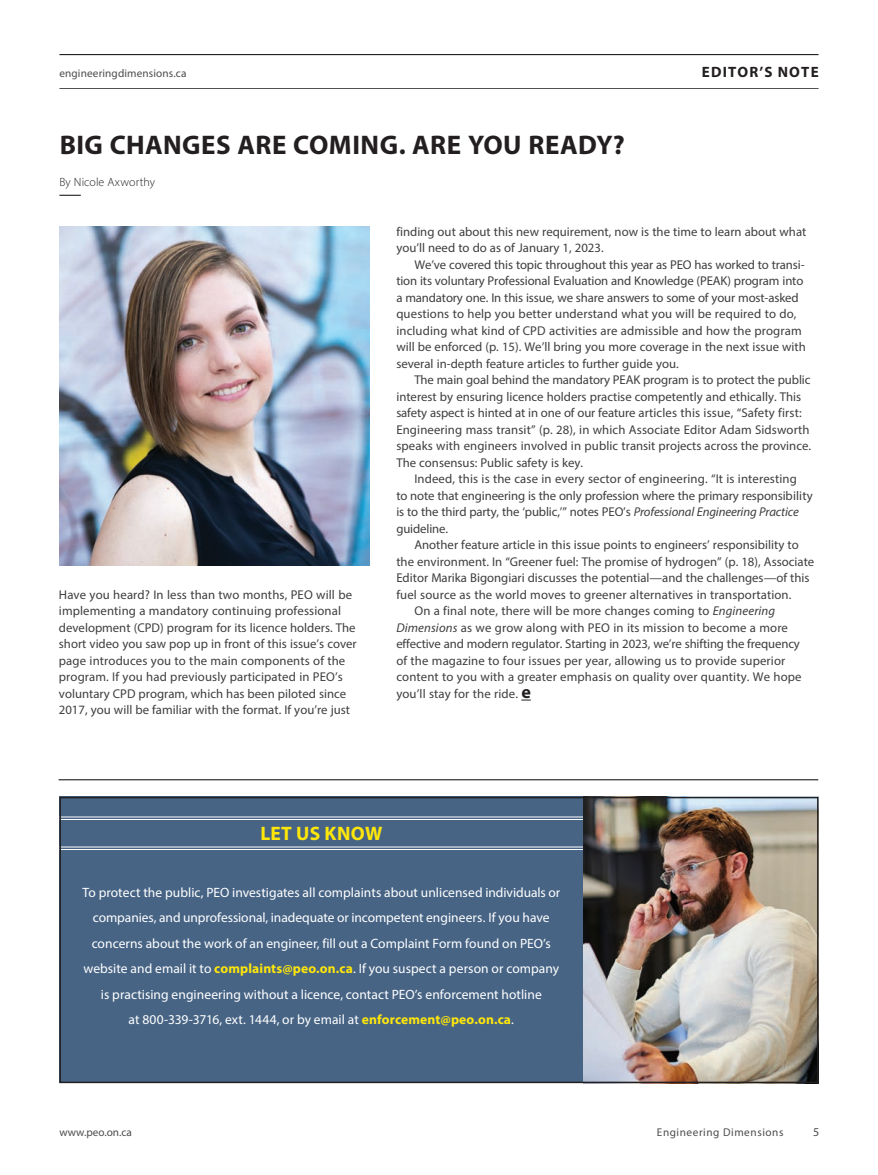
<style>
.page{position:relative;width:878px;height:1175px;background:#fff}
.page>*{position:absolute;margin:0;border:0;box-sizing:border-box;transform-origin:0 0}
.Head_2_Lines__2017{font:700 27px "Myriad Pro";letter-spacing:.015em;color:#231f20}
.t1{font:700 19.5px "Myriad Pro";letter-spacing:.015em;color:#ffe709}
.t2{font:700 15px "Myriad Pro";letter-spacing:.08em;color:#231f20}
.t3{font:13.5px/25.5px "Myriad Pro";color:#fff;text-align:center}
.Body_Myriad_Indent_2{font:12.75px/16.5px "Myriad Pro";color:#3e3e3f}
.Body_Myriad_2022{font:12.75px/16.5px "Myriad Pro";color:#3e3e3f}
.Byline_Left_2017{font:300 12px "Myriad Pro";letter-spacing:.01em;color:#231f20}
.t4{font:12px "Myriad Pro";color:#4b4c4d}
.t5{font:11.25px "Myriad Pro";letter-spacing:.015em;color:#4b4c4d}
.t6{font:11.25px "Myriad Pro";letter-spacing:.05em;color:#4b4c4d}
.s1{font-style:italic}
.s2{font-weight:700;font-size:18px;color:#231f20}
.s3{font-weight:700;color:#ffe709}
</style>
<div class="page">
<hr style="left:59px;top:54px;width:759px;height:1px;background:#231f20">
<hr style="left:59px;top:88px;width:759px;height:1px;background:#231f20">
<div style="left:59px;top:796px;width:759px;height:287px;background:#476485"></div>
<hr style="left:59px;top:816px;width:524px;height:1px;background:#fff">
<hr style="left:59px;top:819px;width:524px;height:1px;background:#fff">
<hr style="left:59px;top:846px;width:524px;height:1px;background:#fff">
<hr style="left:59px;top:849px;width:524px;height:1px;background:#fff">
<img style="left:583px;top:799px;width:232px;height:281px">
<div style="left:59px;top:796px;width:759px;height:287px;border:2px solid #231f20"></div>
<svg style="left:59px;top:195px;width:22px;height:1px"></svg>
<img style="left:59px;top:226px;width:310px;height:340px">
<hr style="left:59px;top:779px;width:759px;height:1px;background:#231f20">
<p class="t5" style="left:59px;top:66px;width:129px">engineeringdimensions.ca</p>
<p class="t2" style="left:701px;top:62px;width:118px">EDITOR’S NOTE</p>
<p class="Head_2_Lines__2017" style="left:60px;top:127px;width:566px">BIG CHANGES ARE COMING. ARE YOU READY?</p>
<p class="Byline_Left_2017" style="left:59px;top:175px;width:97px">By Nicole Axworthy</p>
<p class="Body_Myriad_2022" style="left:59px;top:586px;width:299px">Have you heard? In less than two months, PEO will be implementing a mandatory continuing professional development (CPD) program for its licence holders. The short video you saw pop up in front of this issue’s cover page introduces you to the main components of the program. If you had previously participated in PEO’s voluntary CPD program, which has been piloted since 2017, you will be familiar with the format. If you’re just</p>
<p class="Body_Myriad_2022" style="left:396px;top:223px;width:411px">finding out about this new requirement, now is the time to learn about what you’ll need to do as of January 1, 2023.</p>
<p class="Body_Myriad_Indent_2" style="left:396px;top:256px;width:411px;text-indent:18px">We’ve covered this topic throughout this year as PEO has worked to transi&shy;tion its voluntary Professional Evaluation and Knowledge (PEAK) program into a mandatory one. In this issue, we share answers to some of your most-asked questions to help you better understand what you will be required to do, including what kind of CPD activities are admissible and how the program will be enforced (p. 15). We’ll bring you more coverage in the next issue with several in-depth feature articles to further guide you.</p>
<p class="Body_Myriad_Indent_2" style="left:396px;top:371px;width:416px;text-indent:18px">The main goal behind the mandatory PEAK program is to protect the public interest by ensuring licence holders practise competently and ethically. This safety aspect is hinted at in one of our feature articles this issue, “Safety first:<br>Engineering mass transit” (p. 28), in which Associate Editor Adam Sidsworth speaks with engineers involved in public transit projects across the province.<br>The consensus: Public safety is key.</p>
<p class="Body_Myriad_Indent_2" style="left:396px;top:470px;width:418px;text-indent:18px">Indeed, this is the case in every sector of engineering. “It is interesting<br>to note that engineering is the only profession where the primary responsibility is to the third party, the ‘public,’” notes PEO’s <span class="s1">Professional Engineering Practice </span>guideline.</p>
<p class="Body_Myriad_Indent_2" style="left:396px;top:536px;width:419px;text-indent:18px">Another feature article in this issue points to engineers’ responsibility to the environment. In “Greener fuel: The promise of hydrogen” (p. 18), Associate Editor Marika Bigongiari discusses the potential—and the challenges—of this fuel source as the world moves to greener alternatives in transportation.</p>
<p class="Body_Myriad_Indent_2" style="left:396px;top:602px;width:407px;text-indent:18px">On a final note, there will be more changes coming to <span class="s1">Engineering Dimensions</span> as we grow along with PEO in its mission to become a more effective and modern regulator. Starting in 2023, we’re shifting the frequency of the magazine to four issues per year, allowing us to provide superior content to you with a greater emphasis on quality over quantity. We hope you’ll stay for the ride. <span class="s2">e</span></p>
<p class="t1" style="left:260px;top:820px;width:123px">LET US KNOW</p>
<p class="t3" style="left:82px;top:879px;width:479px">To protect the public, PEO investigates all complaints about unlicensed individuals or companies, and unprofessional, inadequate or incompetent engineers. If you have concerns about the work of an engineer, fill out a Complaint Form found on PEO’s website and email it to <span class="s3">complaints@peo.on.ca</span>. If you suspect a person or company is practising engineering without a licence, contact PEO’s enforcement hotline<br>at 800-339-3716, ext. 1444, or by email at <span class="s3">enforcement@peo.on.ca</span>.</p>
<p class="t5" style="left:59px;top:1125px;width:74px">www.peo.on.ca</p>
<p class="t6" style="left:657px;top:1125px;width:128px">Engineering Dimensions</p>
<p class="t4" style="left:813px;top:1124px;width:8px">5</p>
</div>
